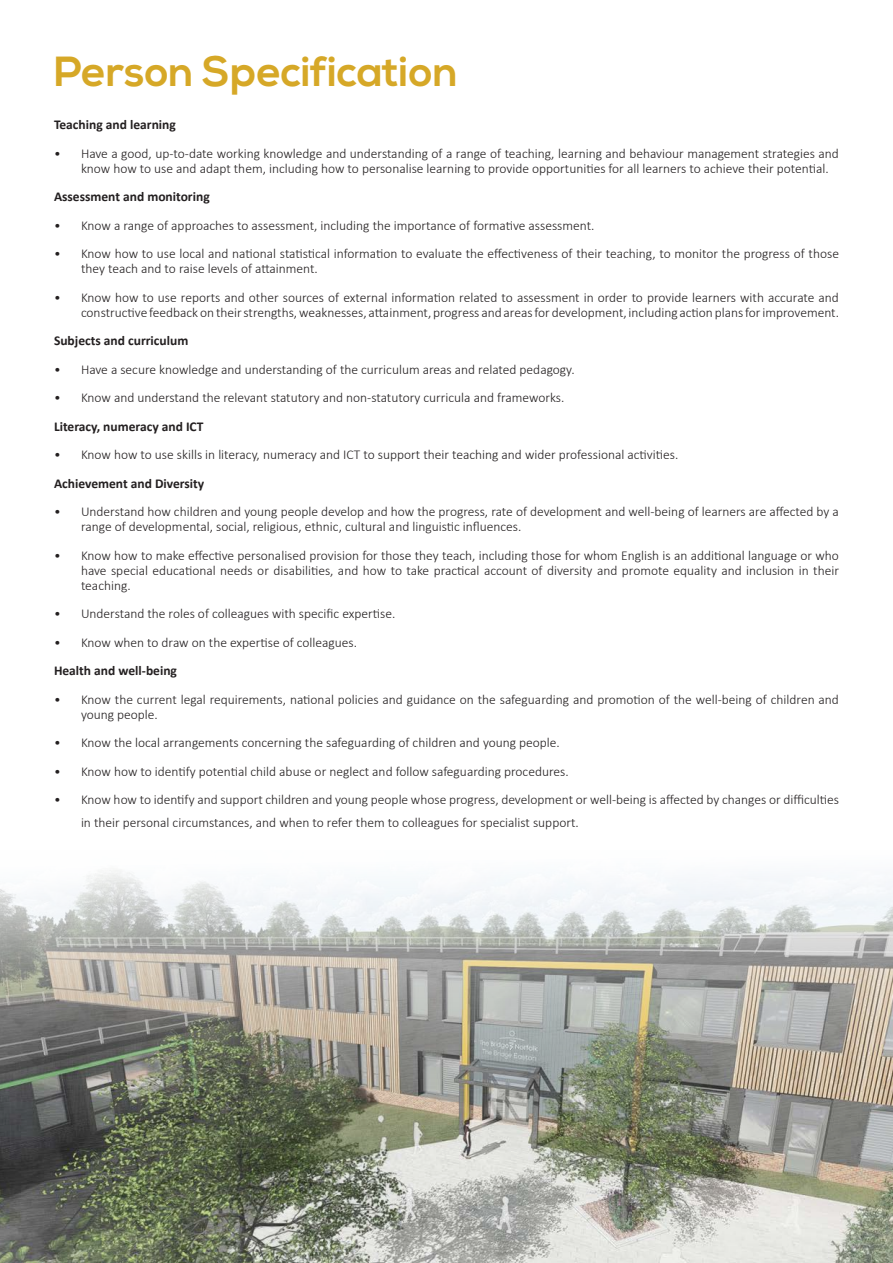
<style>
.page{position:relative;width:893px;height:1263px;background:#fff}
.page>*{position:absolute;margin:0;border:0;box-sizing:border-box;transform-origin:0 0}
.t1{font:700 42px "Nexa";color:#d6a827}
.t2{font:300 13.5px/15px "Calibri";color:#231f20}
.Text{font:700 13.5px "Calibri";color:#231f20}
</style>
<div class="page">
<img style="left:0;top:870px;width:893px;height:393px">
<p class="t1" style="left:54px;top:47px;width:405px">Person Specification</p>
<p class="Text" style="left:54px;top:116px;width:123px">Teaching and learning</p>
<p class="t2" style="left:81px;top:145px;width:759px;text-indent:-27px">• Have a good, up-to-date working knowledge and understanding of a range of teaching, learning and behaviour management strategies and know how to use and adapt them, including how to personalise learning to provide opportunities for all learners to achieve their potential.</p>
<p class="Text" style="left:54px;top:188px;width:157px">Assessment and monitoring</p>
<p class="t2" style="left:54px;top:217px;width:542px">• Know a range of approaches to assessment, including the importance of formative assessment.</p>
<p class="t2" style="left:81px;top:246px;width:759px;text-indent:-27px">• Know how to use local and national statistical information to evaluate the effectiveness of their teaching, to monitor the progress of those they teach and to raise levels of attainment.</p>
<p class="t2" style="left:54px;top:289px;width:786px;text-align:right">• Know how to use reports and other sources of external information related to assessment in order to provide learners with accurate and constructive feedback on their strengths, weaknesses, attainment, progress and areas for development, including action plans for improvement.</p>
<p class="Text" style="left:54px;top:332px;width:136px">Subjects and curriculum</p>
<p class="t2" style="left:54px;top:361px;width:522px">• Have a secure knowledge and understanding of the curriculum areas and related pedagogy.</p>
<p class="t2" style="left:54px;top:390px;width:512px">• Know and understand the relevant statutory and non-statutory curricula and frameworks.</p>
<p class="Text" style="left:54px;top:418px;width:151px">Literacy, numeracy and ICT</p>
<p class="t2" style="left:54px;top:447px;width:626px">• Know how to use skills in literacy, numeracy and ICT to support their teaching and wider professional activities.</p>
<p class="Text" style="left:54px;top:475px;width:152px">Achievement and Diversity</p>
<p class="t2" style="left:81px;top:504px;width:759px;text-indent:-27px">• Understand how children and young people develop and how the progress, rate of development and well-being of learners are affected by a range of developmental, social, religious, ethnic, cultural and linguistic influences.</p>
<p class="t2" style="left:81px;top:547px;width:759px;text-align:justify;text-indent:-27px">• Know how to make effective personalised provision for those they teach, including those for whom English is an additional language or who have special educational needs or disabilities, and how to take practical account of diversity and promote equality and inclusion in their teaching.</p>
<p class="t2" style="left:54px;top:606px;width:343px">• Understand the roles of colleagues with specific expertise.</p>
<p class="t2" style="left:54px;top:634px;width:305px">• Know when to draw on the expertise of colleagues.</p>
<p class="Text" style="left:54px;top:662px;width:125px">Health and well-being</p>
<p class="t2" style="left:81px;top:691px;width:759px;text-indent:-27px">• Know the current legal requirements, national policies and guidance on the safeguarding and promotion of the well-being of children and young people.</p>
<p class="t2" style="left:54px;top:735px;width:507px">• Know the local arrangements concerning the safeguarding of children and young people.</p>
<p class="t2" style="left:54px;top:763px;width:516px">• Know how to identify potential child abuse or neglect and follow safeguarding procedures.</p>
<p class="t2" style="left:81px;top:788px;width:759px;line-height:22.5px;text-indent:-27px">• Know how to identify and support children and young people whose progress, development or well-being is affected by changes or difficulties in their personal circumstances, and when to refer them to colleagues for specialist support.</p>
</div>
